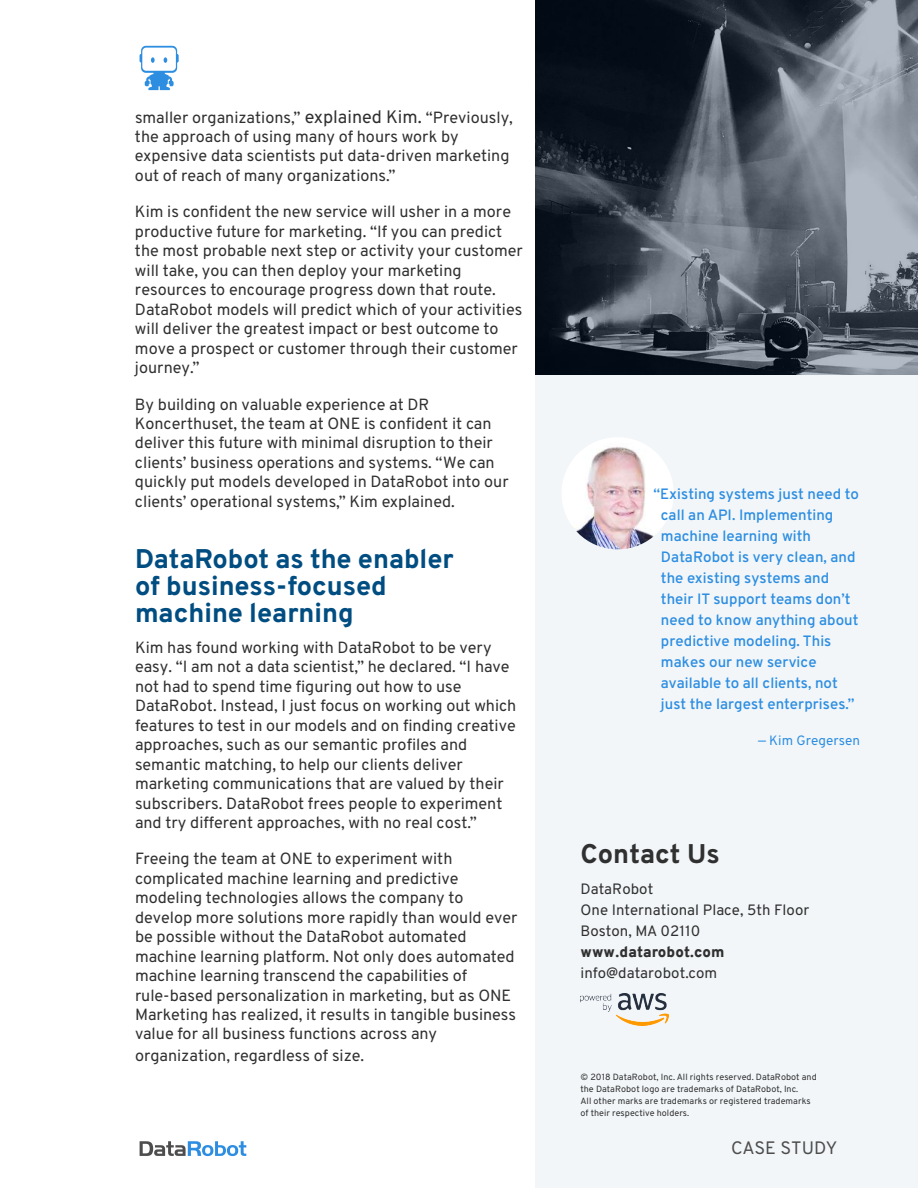
<style>
.page{position:relative;width:918px;height:1188px;background:#fff}
.page>*{position:absolute;margin:0;border:0;box-sizing:border-box;transform-origin:0 0}
.t1{font:800 27px/27px "Overpass";color:#004d81}
.t2{font:800 27px "Overpass";color:#303030}
.t3{font:18px "Overpass";letter-spacing:.005em;color:#4d4d4d}
.t4{font:16.2px/19.5px "Overpass";color:#303030}
.t5{font:600 15px/21px "Overpass";letter-spacing:.005em;color:#2d8ee1}
.t6{font:15px/21px "Overpass";letter-spacing:.005em;color:#303030}
.t7{font:900 15px "Overpass";letter-spacing:.005em;color:#303030}
.t8{font:13.5px "Overpass";letter-spacing:.005em;color:#2d8ee1}
.t9{font:9px/12px "Overpass";letter-spacing:.005em;color:#303030}
.s1{font-size:18px}
</style>
<div class="page">
<div style="left:535px;top:0;width:383px;height:1188px;background:#f2f6f9"></div>
<img style="left:562px;top:437px;width:112px;height:112px;border-radius:56px">
<svg style="left:535px;top:0;width:383px;height:375px;background:#4b545f"></svg>
<img style="left:580px;top:993px;width:88px;height:32px">
<svg style="left:140px;top:1141px;width:106px;height:15px"></svg>
<svg style="left:140px;top:46px;width:39px;height:44px"></svg>
<p class="t4" style="left:135px;top:107px;width:379px">smaller organizations,” <span class="s1">explained Kim.</span> “Previously, the approach of using many of hours work by expensive data scientists put data-driven marketing out of reach of many organizations.”</p>
<p class="t4" style="left:135px;top:202px;width:390px">Kim is confident the new service will usher in a more productive future for marketing. “If you can predict the most probable next step or activity your customer will take, you can then deploy your marketing resources to encourage progress down that route.<br>DataRobot models will predict which of your activities will deliver the greatest impact or best outcome to move a prospect or customer through their customer journey.”</p>
<p class="t4" style="left:135px;top:394px;width:375px">By building on valuable experience at DR Koncerthuset, the team at ONE is confident it can deliver this future with minimal disruption to their clients’ business operations and systems. “We can quickly put models developed in DataRobot into our clients’ operational systems,” Kim explained.</p>
<h1 class="t1" style="left:135px;top:545px;width:321px">DataRobot as the enabler of business-focused machine learning</h1>
<p class="t4" style="left:135px;top:638px;width:383px">Kim has found working with DataRobot to be very easy. “I am not a data scientist,” he declared. “I have not had to spend time figuring out how to use DataRobot. Instead, I just focus on working out which features to test in our models and on finding creative approaches, such as our semantic profiles and semantic matching, to help our clients deliver marketing communications that are valued by their subscribers. DataRobot frees people to experiment and try different approaches, with no real cost.”</p>
<p class="t4" style="left:135px;top:849px;width:384px">Freeing the team at ONE to experiment with complicated machine learning and predictive modeling technologies allows the company to develop more solutions more rapidly than would ever be possible without the DataRobot automated machine learning platform. Not only does automated machine learning transcend the capabilities of rule-based personalization in marketing, but as ONE Marketing has realized, it results in tangible business value for all business functions across any</p>
<p class="t4" style="left:135px;top:1046px;width:231px">organization, regardless of size.</p>
<p class="t5" style="left:661px;top:483px;width:199px;text-indent:-8px">“Existing systems just need to call an API. Implementing machine learning with<br>DataRobot is very clean, and the existing systems and their IT support teams don’t need to know anything about predictive modeling. This makes our new service available to all clients, not just the largest enterprises.”</p>
<p class="t8" style="left:758px;top:732px;width:104px">— Kim Gregersen</p>
<h1 class="t2" style="left:580px;top:837px;width:141px">Contact Us</h1>
<p class="t6" style="left:580px;top:879px;width:230px">DataRobot<br>One International Place, 5th Floor<br>Boston, MA 02110</p>
<p class="t7" style="left:580px;top:941px;width:146px">www.datarobot.com</p>
<p class="t6" style="left:580px;top:963px;width:138px">info@datarobot.com</p>
<p class="t9" style="left:580px;top:1071px;width:238px">© 2018 DataRobot, Inc. All rights reserved. DataRobot and the DataRobot logo are trademarks of DataRobot, Inc.<br>All other marks are trademarks or registered trademarks of their respective holders.</p>
<p class="t3" style="left:731px;top:1137px;width:108px">CASE STUDY</p>
</div>
